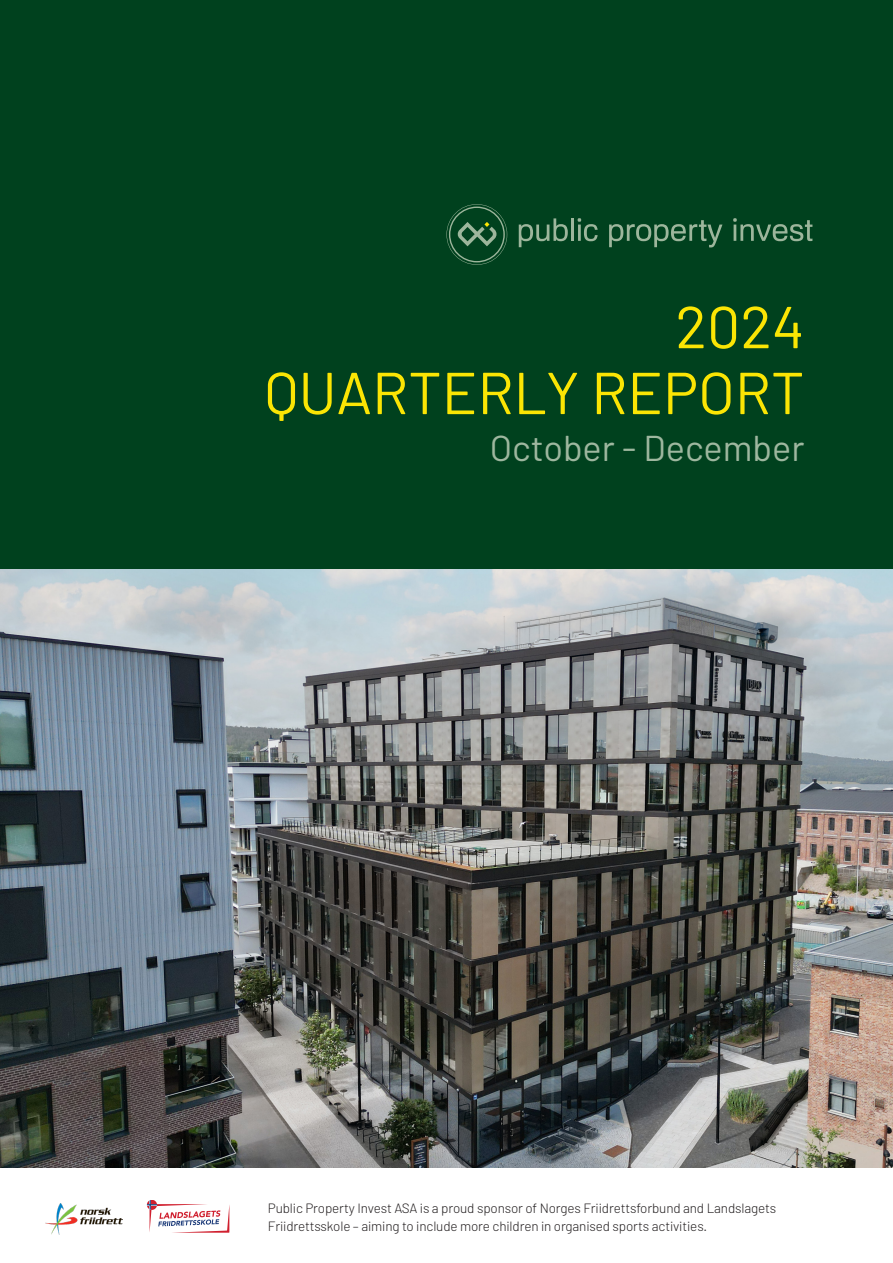
<style>
.page{position:relative;width:893px;height:1263px;background:#00411e}
.page>*{position:absolute;margin:0;border:0;box-sizing:border-box;transform-origin:0 0}
.t1{font:59.1px "Barlow";color:#fbe504}
.t2{font:36px "Barlow";color:#9eb79f}
.t3{font:300 13.5px/18px "Barlow";letter-spacing:-.01em;color:#231f20}
</style>
<div class="page">
<div style="left:0;top:1167px;width:893px;height:96px;background:#fff"></div>
<img style="left:46px;top:1203px;width:77px;height:31px">
<svg style="left:147px;top:1200px;width:82px;height:33px"></svg>
<img style="left:0;top:570px;width:893px;height:597px">
<svg style="left:519px;top:218px;width:49px;height:29px"></svg>
<hr style="left:571px;top:218px;width:3px;height:23px;background:#9db69c">
<svg style="left:578px;top:218px;width:20px;height:23px"></svg>
<svg style="left:609px;top:220px;width:113px;height:27px"></svg>
<svg style="left:733px;top:218px;width:79px;height:23px"></svg>
<svg style="left:446px;top:204px;width:61px;height:61px"></svg>
<p class="t1" style="left:675px;top:290px;width:131px">2024</p>
<p class="t1" style="left:264px;top:356px;width:542px">QUARTERLY REPORT</p>
<p class="t2" style="left:490px;top:426px;width:316px">October - December</p>
<p class="t3" style="left:268px;top:1198px;width:510px">Public Property Invest ASA is a proud sponsor of Norges Friidrettsforbund and Landslagets<br>Friidrettsskole – aiming to include more children in organised sports activities.</p>
</div>
